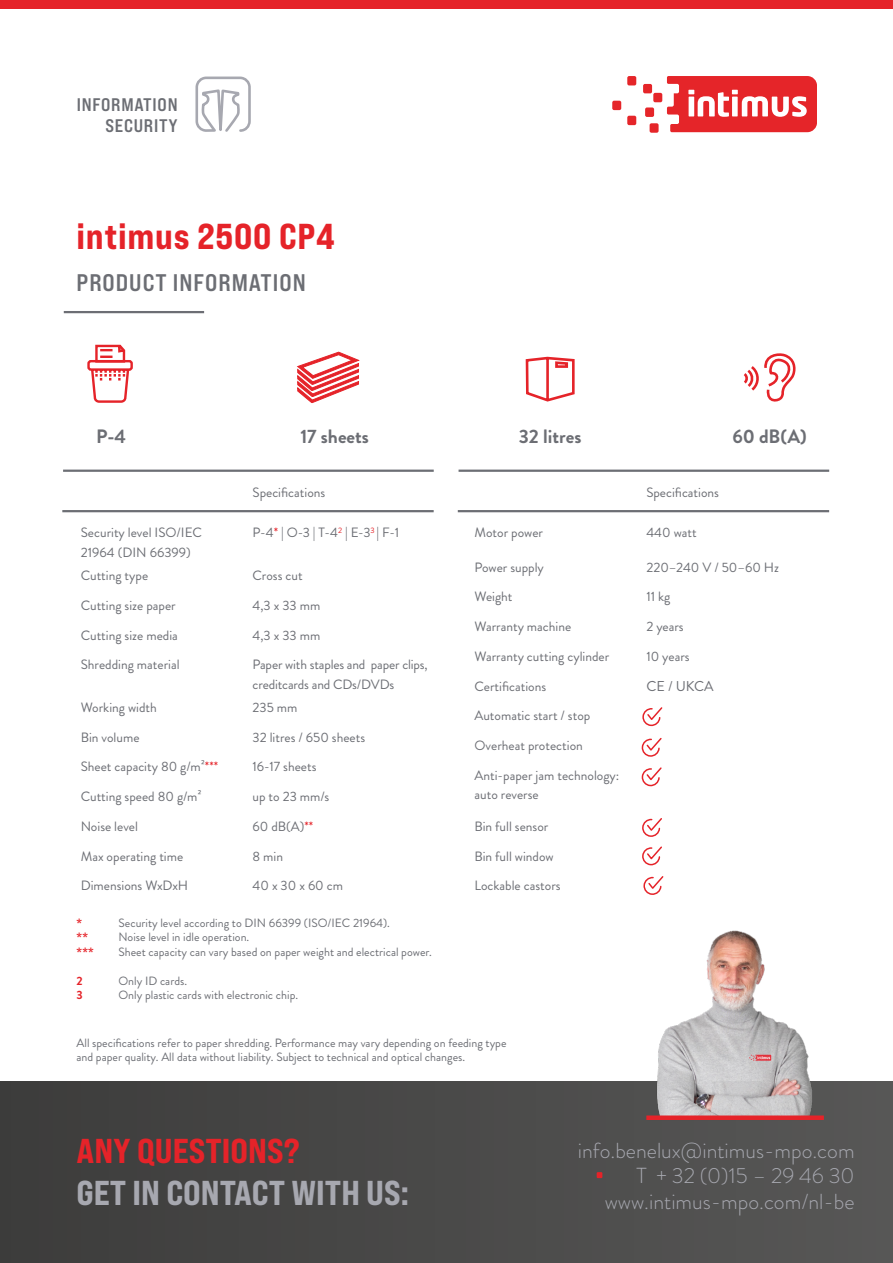
<style>
.page{position:relative;width:893px;height:1263px;background:#fff}
.page>*{position:absolute;margin:0;border:0;box-sizing:border-box;transform-origin:0 0}
.t1{font:36px "Bebas Neue Pro Exp Eb";letter-spacing:.02em;color:#e52329}
.t2{font:34.5px "Bebas Neue Pro Exp Eb";color:#a7a8b0}
.t3{font:34.5px "Bebas Neue Pro Exp Eb";color:#e52329}
.t4{font:24px "Bebas Neue Pro Exp Bd";letter-spacing:.04em;color:#6c6e74}
.t5{font:300 21.75px/25.2px "Brandon Grotesque";color:#a7a8b0;text-align:right}
.t6{font:700 19.35px "Brandon Grotesque";color:#6c6e74}
.t7{font:18.15px/20.9px "Bebas Neue Pro Exp Bd";letter-spacing:.04em;color:#6c6e74;text-align:right}
.t8{font:14.25px "Brandon Grotesque";color:#6c6e74}
.t9{font:13.5px/19.5px "Brandon Grotesque";color:#6c6e74}
.t10{font:12px/14.4px "Brandon Grotesque";color:#6c6e74}
.t11{font:12px "Bebas Neue Pro Exp Eb";color:#e52329}
.t12{font:700 12px "Brandon Grotesque";color:#e52329}
.s1{color:#e52329}
</style>
<div class="page">
<div style="left:0;top:1082px;width:893px;height:181px;background:linear-gradient(to right,#3c3c3b,#575756)"></div>
<img style="left:616px;top:930px;width:259px;height:188px">
<div style="left:646px;top:1115px;width:178px;height:5px;background:#e52329"></div>
<hr style="left:63px;top:470px;width:371px;height:2px;background:#6c6e74">
<hr style="left:62px;top:510px;width:372px;height:2px;background:#6c6e74">
<svg style="left:641px;top:767px;width:21px;height:19px"></svg>
<svg style="left:641px;top:738px;width:21px;height:19px"></svg>
<svg style="left:642px;top:707px;width:21px;height:19px"></svg>
<hr style="left:459px;top:470px;width:370px;height:2px;background:#6c6e74">
<hr style="left:458px;top:510px;width:371px;height:2px;background:#6c6e74">
<hr style="left:64px;top:311px;width:140px;height:2px;background:#6c6e74">
<div style="left:627px;top:76px;width:9px;height:9px;background:#e52529;border-radius:2px"></div>
<div style="left:627px;top:116px;width:9px;height:9px;background:#e52529;border-radius:2px"></div>
<div style="left:612px;top:101px;width:9px;height:9px;background:#e52529;border-radius:2px"></div>
<div style="left:645px;top:107px;width:9px;height:10px;background:#e52529;border-radius:2px"></div>
<div style="left:650px;top:123px;width:9px;height:10px;background:#e52529;border-radius:2px"></div>
<div style="left:653px;top:93px;width:9px;height:9px;background:#e52529;border-radius:2px"></div>
<div style="left:643px;top:84px;width:9px;height:9px;background:#e52529;border-radius:2px"></div>
<svg style="left:667px;top:76px;width:150px;height:56px"></svg>
<svg style="left:195px;top:76px;width:56px;height:56px"></svg>
<div style="left:0;top:0;width:893px;height:8px;background:#e52329"></div>
<svg style="left:642px;top:846px;width:20px;height:20px"></svg>
<svg style="left:642px;top:818px;width:20px;height:19px"></svg>
<svg style="left:643px;top:876px;width:21px;height:19px"></svg>
<svg style="left:597px;top:1172px;width:5px;height:6px"></svg>
<svg style="left:743px;top:353px;width:53px;height:49px"></svg>
<svg style="left:297px;top:352px;width:62px;height:51px"></svg>
<svg style="left:87px;top:344px;width:46px;height:59px"></svg>
<svg style="left:525px;top:356px;width:50px;height:46px"></svg>
<h3 class="t7" style="left:77px;top:94px;width:102px">INFORMATION<br>SECURITY</h3>
<h1 class="t1" style="left:77px;top:214px;width:260px">intimus 2500 CP4</h1>
<h3 class="t4" style="left:77px;top:268px;width:231px">PRODUCT INFORMATION</h3>
<h3 class="t6" style="left:96px;top:423px;width:31px">P-4</h3>
<h3 class="t6" style="left:300px;top:423px;width:70px">17 sheets</h3>
<h3 class="t6" style="left:519px;top:423px;width:64px">32 litres</h3>
<h3 class="t6" style="left:732px;top:423px;width:76px">60 dB(A)</h3>
<p class="t9" style="left:253px;top:483px;width:74px">Specifications</p>
<p class="t9" style="left:81px;top:523px;width:123px">Security level ISO/IEC<br>21964 (DIN 66399)</p>
<p class="t9" style="left:253px;top:523px;width:148px">P-4<span class="s1">*</span> | O-3 | T-4<sup>2</sup> | E-3<sup>3</sup> | F-1</p>
<p class="t9" style="left:81px;top:566px;width:69px">Cutting type</p>
<p class="t9" style="left:253px;top:566px;width:52px">Cross cut</p>
<p class="t9" style="left:81px;top:596px;width:96px">Cutting size paper</p>
<p class="t9" style="left:253px;top:596px;width:69px">4,3 x 33 mm</p>
<p class="t9" style="left:81px;top:625px;width:99px">Cutting size media</p>
<p class="t9" style="left:253px;top:625px;width:69px">4,3 x 33 mm</p>
<p class="t9" style="left:81px;top:655px;width:100px">Shredding material</p>
<p class="t9" style="left:253px;top:655px;width:177px">Paper with staples and paper clips, creditcards and CDs/DVDs</p>
<p class="t9" style="left:81px;top:698px;width:78px">Working width</p>
<p class="t9" style="left:253px;top:698px;width:46px">235 mm</p>
<p class="t9" style="left:81px;top:727px;width:60px">Bin volume</p>
<p class="t9" style="left:253px;top:727px;width:114px">32 litres / 650 sheets</p>
<p class="t9" style="left:81px;top:757px;width:139px">Sheet capacity 80 g/m²<span class="s1">***</span></p>
<p class="t9" style="left:253px;top:757px;width:65px">16-17 sheets</p>
<p class="t9" style="left:81px;top:787px;width:122px">Cutting speed 80 g/m²</p>
<p class="t9" style="left:253px;top:787px;width:78px">up to 23 mm/s</p>
<p class="t9" style="left:81px;top:817px;width:59px">Noise level</p>
<p class="t9" style="left:253px;top:817px;width:62px">60 dB(A)<span class="s1">**</span></p>
<p class="t9" style="left:81px;top:846px;width:104px">Max operating time</p>
<p class="t9" style="left:253px;top:846px;width:32px">8 min</p>
<p class="t9" style="left:81px;top:876px;width:109px">Dimensions WxDxH</p>
<p class="t9" style="left:253px;top:876px;width:92px">40 x 30 x 60 cm</p>
<p class="t9" style="left:646px;top:483px;width:74px">Specifications</p>
<p class="t9" style="left:474px;top:523px;width:70px">Motor power</p>
<p class="t9" style="left:646px;top:523px;width:52px">440 watt</p>
<p class="t9" style="left:474px;top:557px;width:71px">Power supply</p>
<p class="t9" style="left:646px;top:557px;width:134px">220–240 V / 50–60 Hz</p>
<p class="t9" style="left:474px;top:587px;width:40px">Weight</p>
<p class="t9" style="left:646px;top:587px;width:26px">11 kg</p>
<p class="t9" style="left:474px;top:617px;width:98px">Warranty machine</p>
<p class="t9" style="left:646px;top:617px;width:39px">2 years</p>
<p class="t9" style="left:474px;top:647px;width:136px">Warranty cutting cylinder</p>
<p class="t9" style="left:646px;top:647px;width:45px">10 years</p>
<p class="t9" style="left:474px;top:676px;width:73px">Certifications</p>
<p class="t8" style="left:646px;top:676px;width:69px">CE / UKCA</p>
<p class="t9" style="left:474px;top:706px;width:117px">Automatic start / stop</p>
<p class="t9" style="left:474px;top:736px;width:110px">Overheat protection</p>
<p class="t9" style="left:474px;top:766px;width:146px">Anti-paper jam technology: auto reverse</p>
<p class="t9" style="left:474px;top:817px;width:75px">Bin full sensor</p>
<p class="t9" style="left:474px;top:846px;width:81px">Bin full window</p>
<p class="t9" style="left:474px;top:876px;width:88px">Lockable castors</p>
<p class="t11" style="left:77px;top:915px;width:7px">*</p>
<p class="t10" style="left:119px;top:916px;width:273px">Security level according to DIN 66399 (ISO/IEC 21964).</p>
<p class="t11" style="left:77px;top:930px;width:13px">**</p>
<p class="t10" style="left:119px;top:930px;width:132px">Noise level in idle operation.</p>
<p class="t11" style="left:77px;top:944px;width:19px">***</p>
<p class="t10" style="left:119px;top:944px;width:315px">Sheet capacity can vary based on paper weight and electrical power.</p>
<p class="t12" style="left:77px;top:972px;width:8px">2</p>
<p class="t10" style="left:119px;top:973px;width:70px">Only ID cards.</p>
<p class="t12" style="left:77px;top:986px;width:8px">3</p>
<p class="t10" style="left:119px;top:988px;width:181px">Only plastic cards with electronic chip.</p>
<p class="t10" style="left:77px;top:1035px;width:431px">All specifications refer to paper shredding. Performance may vary depending on feeding type and paper quality. All data without liability. Subject to technical and optical changes.</p>
<h2 class="t3" style="left:76px;top:1129px;width:225px">ANY QUESTIONS?</h2>
<h2 class="t2" style="left:76px;top:1171px;width:334px">GET IN CONTACT WITH US:</h2>
<h3 class="t5" style="left:578px;top:1138px;width:278px">info.benelux@intimus-mpo.com<br>T + 32 (0)15 – 29 46 30 www.intimus-mpo.com/nl-be</h3>
</div>
